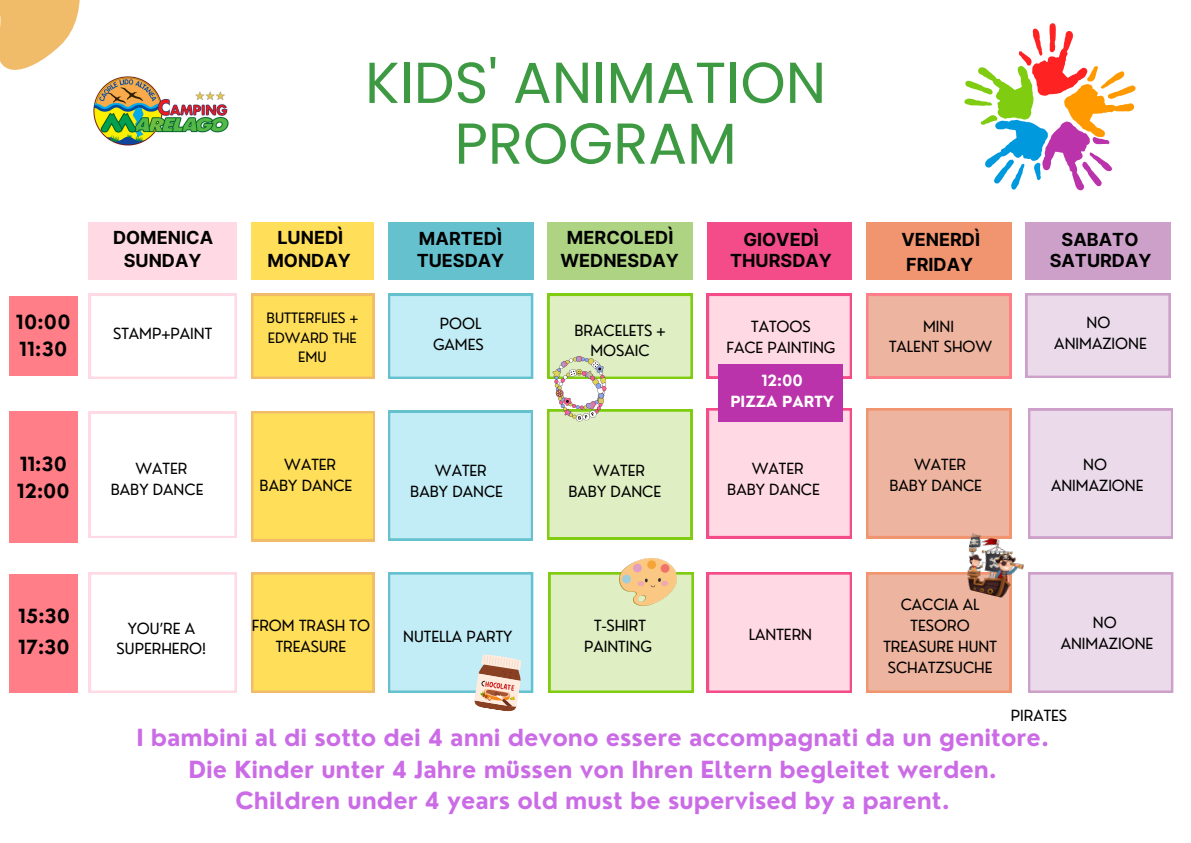
<style>
.page{position:relative;width:1191px;height:843px;background:#fff}
.page>*{position:absolute;margin:0;border:0;box-sizing:border-box;transform-origin:0 0}
.t1{font:57.6px/60.8px "Poppins";color:#3e9a42;text-align:center}
.t2{font:700 23px/31.5px "Nourd";color:#cb6ce6;text-align:center}
.t3{font:700 19px "Nourd";color:#000}
.t4{font:700 18px "Inter";color:#000}
.t5{font:15px/20.8px "Nourd";color:#000;text-align:center}
.t6{font:700 15px/21px "Nourd";color:#fff;text-align:center}
.t7{font:14px/19.5px "Nourd";color:#000;text-align:center}
.t8{font:700 13.6px "Inter";color:#000}
</style>
<div class="page">
<div style="left:251px;top:222px;width:122px;height:57px;background:#ffde59"></div>
<svg style="left:706px;top:294px;width:145px;height:84px"></svg>
<svg style="left:0;top:0;width:80px;height:70px"></svg>
<div style="left:88px;top:222px;width:149px;height:57px;background:#ffd9e3"></div>
<div style="left:547px;top:222px;width:145px;height:57px;background:#add383"></div>
<div style="left:388px;top:222px;width:145px;height:57px;background:#66c1cf"></div>
<svg style="left:89px;top:294px;width:148px;height:84px"></svg>
<div style="left:706px;top:222px;width:145px;height:57px;background:#f34c88"></div>
<svg style="left:89px;top:411px;width:147px;height:126px"></svg>
<svg style="left:89px;top:572px;width:148px;height:120px"></svg>
<svg style="left:251px;top:294px;width:123px;height:84px"></svg>
<svg style="left:388px;top:294px;width:145px;height:84px"></svg>
<svg style="left:388px;top:410px;width:145px;height:130px"></svg>
<div style="left:251px;top:411px;width:124px;height:130px;background:#ffde59"></div>
<div style="left:251px;top:572px;width:123px;height:120px;background:#ffde59"></div>
<svg style="left:548px;top:572px;width:145px;height:120px"></svg>
<svg style="left:706px;top:408px;width:145px;height:130px"></svg>
<svg style="left:706px;top:572px;width:145px;height:120px"></svg>
<div style="left:866px;top:222px;width:145px;height:57px;background:#f19470"></div>
<div style="left:1025px;top:222px;width:145px;height:57px;background:#cda0ca"></div>
<div style="left:866px;top:294px;width:144px;height:84px;background:#edb49f"></div>
<div style="left:866px;top:408px;width:144px;height:130px;background:#edb49f"></div>
<svg style="left:866px;top:572px;width:144px;height:120px"></svg>
<svg style="left:1025px;top:293px;width:145px;height:85px"></svg>
<div style="left:1028px;top:408px;width:144px;height:130px;background:#ebdbea"></div>
<div style="left:1028px;top:572px;width:144px;height:120px;background:#ebdbea"></div>
<img style="left:619px;top:558px;width:57px;height:47px">
<svg style="left:964px;top:23px;width:171px;height:167px"></svg>
<div style="left:9px;top:295px;width:68px;height:80px;background:#ff7e87"></div>
<div style="left:9px;top:411px;width:68px;height:131px;background:#ff7e87"></div>
<div style="left:9px;top:574px;width:69px;height:118px;background:#ff7e87"></div>
<img style="left:94px;top:76px;width:135px;height:70px">
<img style="left:958px;top:533px;width:66px;height:68px">
<div style="left:718px;top:364px;width:124px;height:57px;background:#b3a"></div>
<svg style="left:547px;top:294px;width:145px;height:245px"></svg>
<svg style="left:388px;top:572px;width:145px;height:140px"></svg>
<p class="t3" style="left:16px;top:309px;width:56px">10:00</p>
<p class="t3" style="left:19px;top:336px;width:50px">11:30</p>
<p class="t3" style="left:20px;top:452px;width:49px">11:30</p>
<p class="t3" style="left:17px;top:479px;width:54px">12:00</p>
<p class="t3" style="left:18px;top:604px;width:54px">15:30</p>
<p class="t3" style="left:18px;top:635px;width:53px">17:30</p>
<h3 class="t1" style="left:365px;top:52px;width:462px">KIDS' ANIMATION<br>PROGRAM</h3>
<h3 class="t4" style="left:113px;top:226px;width:102px">DOMENICA</h3>
<h3 class="t4" style="left:277px;top:226px;width:67px">LUNEDÌ</h3>
<h3 class="t4" style="left:419px;top:228px;width:85px">MARTEDÌ</h3>
<h3 class="t4" style="left:567px;top:226px;width:108px">MERCOLEDÌ</h3>
<p class="t8" style="left:551px;top:250px;width:91px">WEDNESDAY</p>
<h3 class="t4" style="left:124px;top:250px;width:79px">SUNDAY</h3>
<h3 class="t4" style="left:267px;top:250px;width:85px">MONDAY</h3>
<h3 class="t4" style="left:560px;top:249px;width:120px">WEDNESDAY</h3>
<h3 class="t4" style="left:416px;top:250px;width:89px">TUESDAY</h3>
<p class="t5" style="left:113px;top:323px;width:101px">STAMP+PAINT</p>
<h3 class="t5" style="left:135px;top:458px;width:53px">WATER</h3>
<h3 class="t5" style="left:111px;top:478px;width:94px">BABY DANCE</h3>
<p class="t7" style="left:266px;top:308px;width:93px">BUTTERFLIES +<br>EDWARD THE<br>EMU</p>
<p class="t5" style="left:284px;top:454px;width:53px">WATER</p>
<p class="t5" style="left:259px;top:475px;width:94px">BABY DANCE</p>
<p class="t5" style="left:433px;top:313px;width:52px">POOL<br>GAMES</p>
<p class="t5" style="left:435px;top:459px;width:53px">WATER</p>
<p class="t5" style="left:410px;top:480px;width:94px">BABY DANCE</p>
<h4 class="t5" style="left:574px;top:319px;width:93px">BRACELETS +<br>MOSAIC</h4>
<p class="t5" style="left:593px;top:459px;width:53px">WATER</p>
<h5 class="t5" style="left:568px;top:480px;width:94px">BABY DANCE</h5>
<h4 class="t4" style="left:743px;top:229px;width:77px">GIOVEDÌ</h4>
<p class="t4" style="left:730px;top:250px;width:103px">THURSDAY</p>
<p class="t5" style="left:751px;top:315px;width:61px">TATOOS</p>
<p class="t5" style="left:726px;top:336px;width:110px">FACE PAINTING</p>
<p class="t6" style="left:730px;top:370px;width:105px">12:00<br>PIZZA PARTY</p>
<p class="t5" style="left:751px;top:457px;width:53px">WATER</p>
<p class="t5" style="left:727px;top:478px;width:94px">BABY DANCE</p>
<p class="t5" style="left:117px;top:617px;width:91px">YOU’RE A<br>SUPERHERO!</p>
<h3 class="t5" style="left:252px;top:615px;width:120px">FROM TRASH TO<br>TREASURE</h3>
<p class="t5" style="left:403px;top:625px;width:111px">NUTELLA PARTY</p>
<h4 class="t5" style="left:594px;top:615px;width:53px">T-SHIRT</h4>
<h4 class="t5" style="left:584px;top:636px;width:69px">PAINTING</h4>
<p class="t5" style="left:748px;top:623px;width:65px">LANTERN</p>
<p class="t4" style="left:901px;top:229px;width:80px">VENERDÌ</p>
<p class="t4" style="left:906px;top:253px;width:68px">FRIDAY</p>
<p class="t4" style="left:1061px;top:229px;width:78px">SABATO</p>
<p class="t4" style="left:1049px;top:249px;width:103px">SATURDAY</p>
<p class="t5" style="left:922px;top:315px;width:33px">MINI</p>
<p class="t5" style="left:889px;top:336px;width:105px">TALENT SHOW</p>
<p class="t5" style="left:1086px;top:311px;width:25px">NO</p>
<p class="t5" style="left:1054px;top:332px;width:94px">ANIMAZIONE</p>
<p class="t5" style="left:914px;top:454px;width:53px">WATER</p>
<p class="t5" style="left:889px;top:475px;width:94px">BABY DANCE</p>
<p class="t5" style="left:1083px;top:453px;width:25px">NO</p>
<p class="t5" style="left:1050px;top:474px;width:94px">ANIMAZIONE</p>
<p class="t5" style="left:900px;top:594px;width:80px">CACCIA AL<br>TESORO</p>
<p class="t5" style="left:883px;top:636px;width:115px">TREASURE HUNT</p>
<p class="t5" style="left:887px;top:656px;width:106px">SCHATZSUCHE</p>
<p class="t5" style="left:1092px;top:612px;width:25px">NO</p>
<p class="t5" style="left:1060px;top:633px;width:94px">ANIMAZIONE</p>
<h3 class="t5" style="left:1010px;top:704px;width:58px">PIRATES</h3>
<p class="t2" style="left:136px;top:721px;width:914px">I bambini al di sotto dei 4 anni devono essere accompagnati da un genitore.<br>Die Kinder unter 4 Jahre müssen von Ihren Eltern begleitet werden.<br>Children under 4 years old must be supervised by a parent.</p>
</div>
